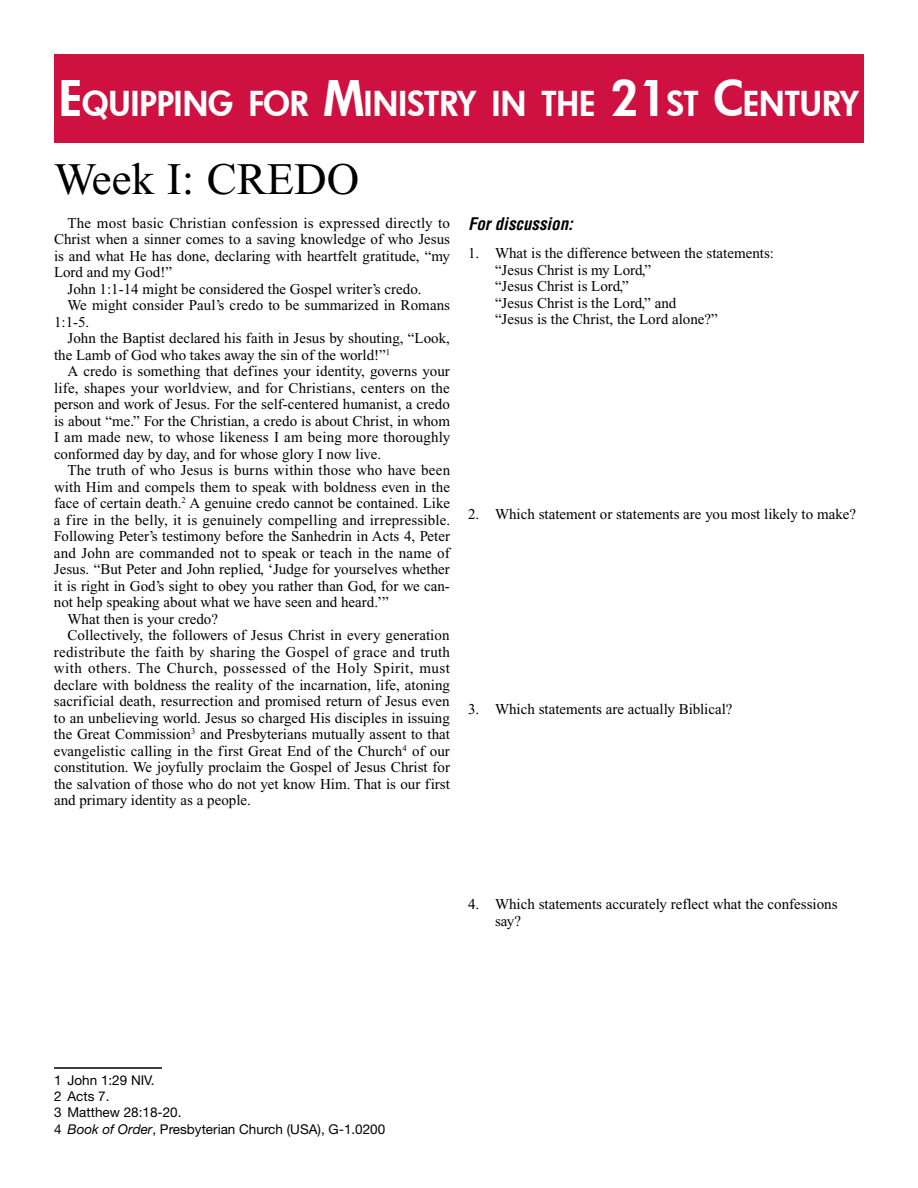
<style>
.page{position:relative;width:918px;height:1188px;background:#fff}
.page>*{position:absolute;margin:0;border:0;box-sizing:border-box;transform-origin:0 0}
.t1{font:45px "Times New Roman";color:#000}
.t2{font:800 33.6px "Futura";color:#fff}
.t3{font:italic 700 condensed 16.95px "Helvetica";color:#000}
.t4{font:15px/16.5px "Times New Roman";color:#000}
.t5{font:15px "Times New Roman";letter-spacing:.02em;color:#000}
.t6{font:15px "Times New Roman";letter-spacing:.03em;color:#000}
.t7{font:13.5px/16.5px "Helvetica Neue";color:#000}
.s1{font-size:48px}
.s2{font-style:italic}
</style>
<div class="page">
<div style="left:54px;top:54px;width:810px;height:88px;background:#ce1141"></div>
<hr style="left:54px;top:1067px;width:108px;height:2px;background:#000">
<h2 class="t2" style="left:59px;top:81px;width:802px"><span class="s1">E</span>QUIPPING FOR <span class="s1">M</span>INISTRY IN THE <span class="s1">21</span>ST <span class="s1">C</span>ENTURY</h2>
<h1 class="t1" style="left:54px;top:155px;width:307px">Week I: CREDO</h1>
<p class="t4" style="left:68px;top:215px;width:384px">The most basic Christian confession is expressed directly to</p>
<p class="t4" style="left:54px;top:231px;width:398px">Christ when a sinner comes to a saving knowledge of who Jesus</p>
<p class="t4" style="left:54px;top:248px;width:397px">is and what He has done, declaring with heartfelt gratitude, “my</p>
<p class="t4" style="left:54px;top:264px;width:120px">Lord and my God!”</p>
<p class="t4" style="left:68px;top:281px;width:356px">John 1:1-14 might be considered the Gospel writer’s credo.</p>
<p class="t4" style="left:68px;top:297px;width:384px">We might consider Paul’s credo to be summarized in Romans</p>
<p class="t4" style="left:54px;top:314px;width:37px">1:1-5.</p>
<p class="t4" style="left:68px;top:330px;width:384px">John the Baptist declared his faith in Jesus by shouting, “Look,</p>
<p class="t4" style="left:54px;top:347px;width:338px">the Lamb of God who takes away the sin of the world!”<sup>1</sup></p>
<p class="t4" style="left:68px;top:363px;width:384px">A credo is something that defines your identity, governs your</p>
<p class="t4" style="left:54px;top:380px;width:397px">life, shapes your worldview, and for Christians, centers on the</p>
<p class="t4" style="left:54px;top:396px;width:397px">person and work of Jesus. For the self-centered humanist, a credo</p>
<p class="t4" style="left:54px;top:413px;width:398px">is about “me.” For the Christian, a credo is about Christ, in whom</p>
<p class="t4" style="left:54px;top:429px;width:398px">I am made new, to whose likeness I am being more thoroughly</p>
<p class="t4" style="left:54px;top:446px;width:329px">conformed day by day, and for whose glory I now live.</p>
<p class="t4" style="left:68px;top:462px;width:384px">The truth of who Jesus is burns within those who have been</p>
<p class="t4" style="left:54px;top:479px;width:398px">with Him and compels them to speak with boldness even in the</p>
<p class="t4" style="left:54px;top:495px;width:398px">face of certain death.<sup>2</sup> A genuine credo cannot be contained. Like</p>
<p class="t4" style="left:54px;top:512px;width:398px">a fire in the belly, it is genuinely compelling and irrepressible.</p>
<p class="t4" style="left:54px;top:528px;width:398px">Following Peter’s testimony before the Sanhedrin in Acts 4, Peter</p>
<p class="t4" style="left:54px;top:545px;width:397px">and John are commanded not to speak or teach in the name of</p>
<p class="t4" style="left:54px;top:561px;width:397px">Jesus. “But Peter and John replied, ‘Judge for yourselves whether</p>
<p class="t4" style="left:54px;top:578px;width:397px">it is right in God’s sight to obey you rather than God, for we can-</p>
<p class="t4" style="left:54px;top:594px;width:336px">not help speaking about what we have seen and heard.’”</p>
<p class="t4" style="left:67px;top:611px;width:152px">What then is your credo?</p>
<p class="t4" style="left:67px;top:627px;width:384px">Collectively, the followers of Jesus Christ in every generation</p>
<p class="t5" style="left:54px;top:644px;width:398px">redistribute the faith by sharing the Gospel of grace and truth</p>
<p class="t6" style="left:54px;top:660px;width:398px">with others. The Church, possessed of the Holy Spirit, must</p>
<p class="t4" style="left:54px;top:677px;width:398px">declare with boldness the reality of the incarnation, life, atoning</p>
<p class="t4" style="left:54px;top:693px;width:397px">sacrificial death, resurrection and promised return of Jesus even</p>
<p class="t4" style="left:54px;top:710px;width:397px">to an unbelieving world. Jesus so charged His disciples in issuing</p>
<p class="t4" style="left:54px;top:726px;width:398px">the Great Commission<sup>3</sup> and Presbyterians mutually assent to that</p>
<p class="t4" style="left:54px;top:743px;width:397px">evangelistic calling in the first Great End of the Church<sup>4</sup> of our</p>
<p class="t4" style="left:54px;top:759px;width:397px">constitution. We joyfully proclaim the Gospel of Jesus Christ for</p>
<p class="t4" style="left:54px;top:776px;width:397px">the salvation of those who do not yet know Him. That is our first</p>
<p class="t4" style="left:54px;top:792px;width:198px">and primary identity as a people.</p>
<p class="t3" style="left:468px;top:213px;width:106px">For discussion:</p>
<p class="t4" style="left:495px;top:245px;width:281px;text-indent:-27px">1. What is the difference between the statements: “Jesus Christ is my Lord,”<br>“Jesus Christ is Lord,”<br>“Jesus Christ is the Lord,” and<br>“Jesus is the Christ, the Lord alone?”</p>
<p class="t4" style="left:468px;top:506px;width:390px">2. Which statement or statements are you most likely to make?</p>
<p class="t4" style="left:468px;top:701px;width:266px">3. Which statements are actually Biblical?</p>
<p class="t4" style="left:495px;top:896px;width:344px;text-indent:-27px">4. Which statements accurately reflect what the confessions say?</p>
<p class="t7" style="left:54px;top:1071px;width:333px">1 John 1:29 NIV.<br>2 Acts 7.<br>3 Matthew 28:18-20.<br>4 <span class="s2">Book of Order</span>, Presbyterian Church (USA), G-1.0200</p>
</div>
